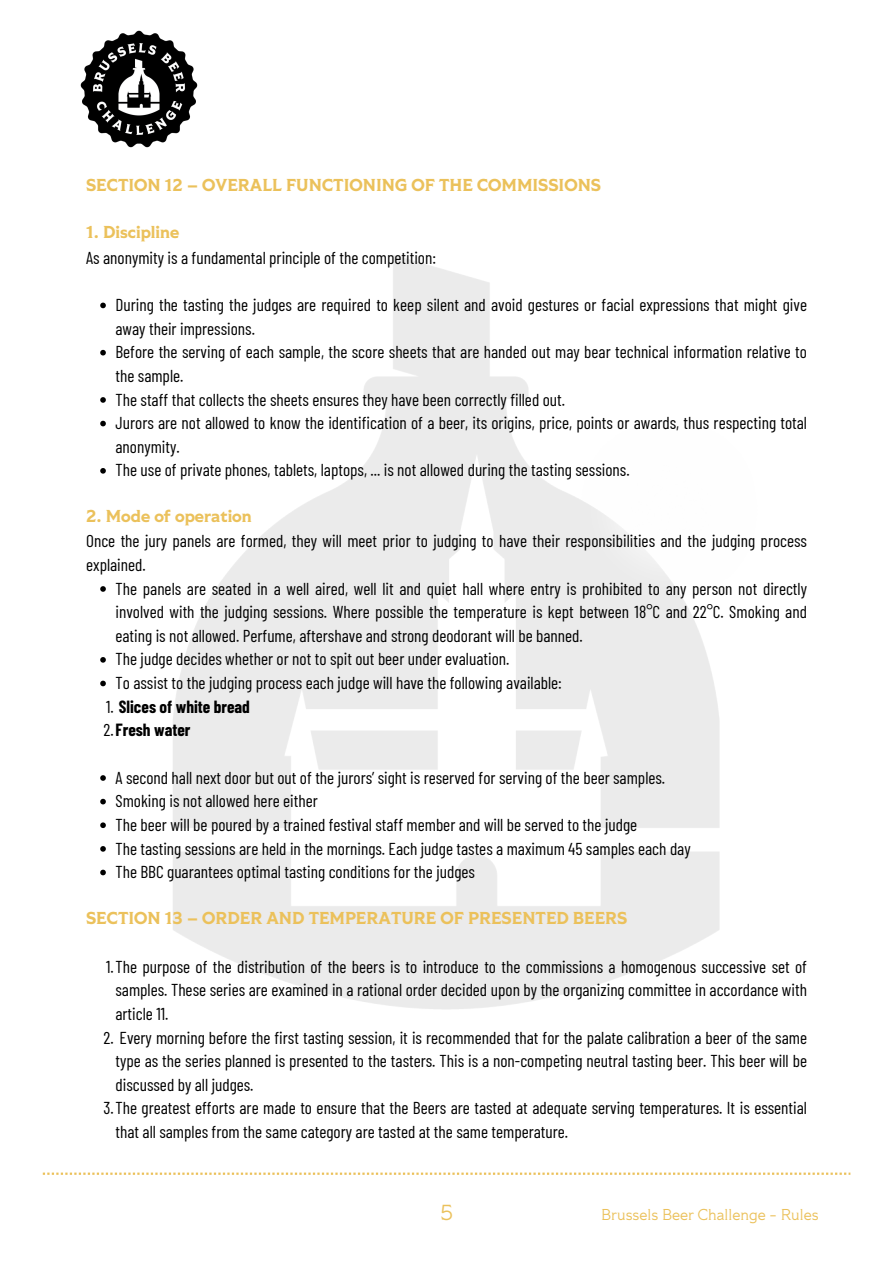
<style>
.page{position:relative;width:893px;height:1263px;background:#fff}
.page>*{position:absolute;margin:0;border:0;box-sizing:border-box;transform-origin:0 0}
.t1{font:21.75px "Tiller";color:#ebc15b}
.t2{font:17.25px/23.6px "Barlow Condensed";color:#000}
.t3{font:700 17.25px "Tiller";color:#ebc15b}
.t4{font:700 17.25px/23.6px "Barlow Condensed";color:#000}
.t5{font:15.75px "Tiller";color:#ebc15b}
.s1{font-weight:400}
</style>
<div class="page">
<svg style="left:100px;top:303px;width:6px;height:5px"></svg>
<svg style="left:100px;top:350px;width:6px;height:5px"></svg>
<svg style="left:100px;top:397px;width:6px;height:6px"></svg>
<svg style="left:100px;top:421px;width:6px;height:5px"></svg>
<svg style="left:100px;top:468px;width:6px;height:6px"></svg>
<svg style="left:100px;top:586px;width:6px;height:6px"></svg>
<svg style="left:100px;top:657px;width:6px;height:6px"></svg>
<svg style="left:100px;top:681px;width:6px;height:5px"></svg>
<svg style="left:100px;top:775px;width:6px;height:6px"></svg>
<svg style="left:100px;top:799px;width:6px;height:5px"></svg>
<svg style="left:100px;top:822px;width:6px;height:6px"></svg>
<svg style="left:100px;top:846px;width:6px;height:6px"></svg>
<svg style="left:100px;top:870px;width:6px;height:5px"></svg>
<svg style="left:43px;top:1172px;width:807px;height:3px"></svg>
<img style="left:81px;top:31px;width:116px;height:116px">
<p class="t3" style="left:86px;top:178px;width:516px">SECTION 12 – OVERALL FUNCTIONING OF THE COMMISSIONS</p>
<p class="t3" style="left:86px;top:225px;width:95px">1. Discipline</p>
<p class="t2" style="left:86px;top:245px;width:351px">As anonymity is a fundamental principle of the competition:</p>
<p class="t2" style="left:115px;top:292px;width:693px">During the tasting the judges are required to keep silent and avoid gestures or facial expressions that might give away their impressions.<br>Before the serving of each sample, the score sheets that are handed out may bear technical information relative to the sample.<br>The staff that collects the sheets ensures they have been correctly filled out.<br>Jurors are not allowed to know the identification of a beer, its origins, price, points or awards, thus respecting total anonymity.<br>The use of private phones, tablets, laptops, ... is not allowed during the tasting sessions.</p>
<p class="t3" style="left:86px;top:508px;width:167px">2. Mode of operation</p>
<p class="t2" style="left:86px;top:529px;width:722px">Once the jury panels are formed, they will meet prior to judging to have their responsibilities and the judging process explained.</p>
<p class="t2" style="left:115px;top:576px;width:693px">The panels are seated in a well aired, well lit and quiet hall where entry is prohibited to any person not directly involved with the judging sessions. Where possible the temperature is kept between 18°C and 22°C. Smoking and eating is not allowed. Perfume, aftershave and strong deodorant will be banned.<br>The judge decides whether or not to spit out beer under evaluation.<br>To assist to the judging process each judge will have the following available:</p>
<p class="t4" style="left:104px;top:694px;width:148px"><span class="s1">1.</span> Slices of white bread<br><span class="s1">2.</span>Fresh water</p>
<p class="t2" style="left:115px;top:765px;width:577px">A second hall next door but out of the jurors’ sight is reserved for serving of the beer samples.<br>Smoking is not allowed here either<br>The beer will be poured by a trained festival staff member and will be served to the judge<br>The tasting sessions are held in the mornings. Each judge tastes a maximum 45 samples each day The BBC guarantees optimal tasting conditions for the judges</p>
<p class="t3" style="left:86px;top:910px;width:543px">SECTION 13 – ORDER AND TEMPERATURE OF PRESENTED BEERS</p>
<p class="t2" style="left:115px;top:954px;width:693px;text-align:justify;text-indent:-9px">1.The purpose of the distribution of the beers is to introduce to the commissions a homogenous successive set of samples. These series are examined in a rational order decided upon by the organizing committee in accordance with article 11.</p>
<p class="t2" style="left:104px;top:1025px;width:705px">2. Every morning before the first tasting session, it is recommended that for the palate calibration a beer of the same</p>
<p class="t2" style="left:115px;top:1048px;width:693px">type as the series planned is presented to the tasters. This is a non-competing neutral tasting beer. This beer will be</p>
<p class="t2" style="left:115px;top:1072px;width:140px">discussed by all judges.</p>
<p class="t2" style="left:103px;top:1096px;width:705px">3.The greatest efforts are made to ensure that the Beers are tasted at adequate serving temperatures. It is essential</p>
<p class="t2" style="left:115px;top:1119px;width:454px">that all samples from the same category are tasted at the same temperature.</p>
<p class="t1" style="left:440px;top:1203px;width:15px">5</p>
<p class="t5" style="left:601px;top:1207px;width:219px">Brussels Beer Challenge - Rules</p>
</div>
